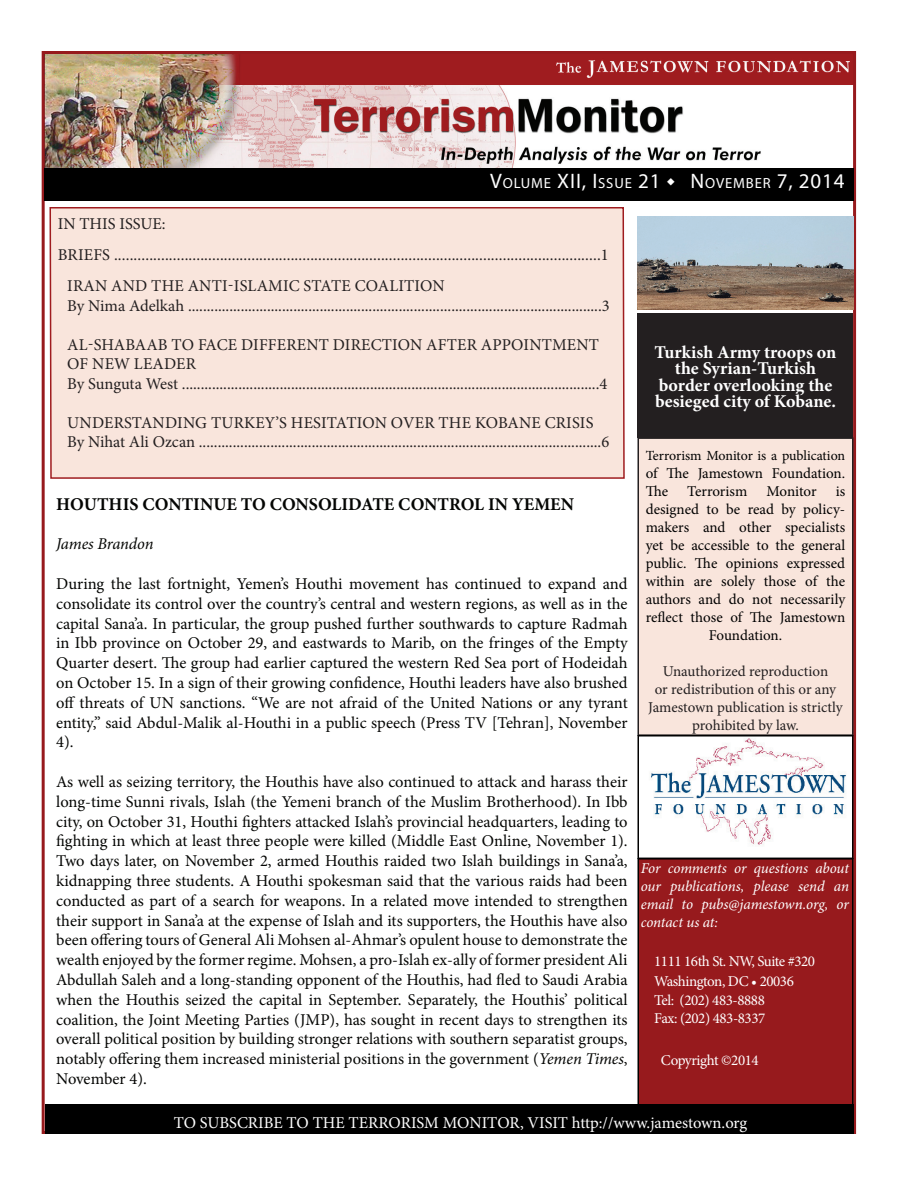
<style>
.page{position:relative;width:918px;height:1188px;background:#fff}
.page>*{position:absolute;margin:0;border:0;box-sizing:border-box;transform-origin:0 0}
.t1{font:21px "Myriad Pro";color:#fff}
.t2{font:700 18px/16.5px "Minion Pro";color:#fff;text-align:center}
.t3{font:700 18px "Minion Pro";color:#040503}
.t4{font:16.5px/19.8px "Minion Pro";color:#040503;text-align:justify}
.t5{font:16.5px/19.5px "Minion Pro";letter-spacing:.01em;color:#231f20}
.t6{font:16.5px "Minion Pro";color:#fff}
.t7{font:italic 16.5px "Minion Pro";letter-spacing:-.015em;color:#040503}
.t8{font:15px/18px "Minion Pro";letter-spacing:-.005em;color:#000}
.t9{font:15px/18px "Minion Pro";letter-spacing:-.005em;color:#231f20;text-align:center}
.t10{font:italic 15px/18px "Minion Pro";letter-spacing:-.005em;color:#fff;text-align:justify}
.t11{font:15px/19.5px "Minion Pro";letter-spacing:-.03em;color:#fff}
.t12{font:14.7px "Myriad Pro";letter-spacing:.055em;color:#fff}
.t13{font:13.95px "Minion Pro";letter-spacing:-.005em;color:#000}
.s1{font-size:21px}
.s2{font-size:14.7px}
.s3{font-style:italic}
</style>
<div class="page">
<img style="left:46px;top:55px;width:806px;height:113px">
<div style="left:638px;top:858px;width:216px;height:252px;background:#971a1d;border:2px solid #000"></div>
<div style="left:44px;top:168px;width:810px;height:33px;background:#000"></div>
<div style="left:45px;top:1104px;width:809px;height:30px;background:#000"></div>
<div style="left:49px;top:207px;width:576px;height:272px;background:#f9e5dc"></div>
<div style="left:638px;top:438px;width:215px;height:297px;background:#f9e5dc"></div>
<div style="left:638px;top:437px;width:216px;height:299px;border:2px solid #231f20"></div>
<img style="left:651px;top:738px;width:195px;height:108px">
<div style="left:638px;top:735px;width:216px;height:124px;border:2px solid #000"></div>
<div style="left:638px;top:313px;width:216px;height:124px;background:#231f20"></div>
<img style="left:638px;top:216px;width:216px;height:93px">
<p class="t12" style="left:490px;top:174px;width:172px"><span class="s1">V</span>OLUME <span class="s1">XII, I</span>SSUE <span class="s1">21</span></p>
<p class="t1" style="left:667px;top:168px;width:179px">◆ N<span class="s2">OVEMBER</span> 7, 2014</p>
<p class="t5" style="left:58px;top:215px;width:109px">IN THIS ISSUE:</p>
<p class="t5" style="left:58px;top:245px;width:553px">BRIEFS ............................................................................................................................1</p>
<p class="t5" style="left:67px;top:276px;width:379px">IRAN AND THE ANTI-ISLAMIC STATE COALITION</p>
<p class="t5" style="left:67px;top:296px;width:544px">By Nima Adelkah ..............................................................................................................3</p>
<p class="t5" style="left:67px;top:335px;width:542px">AL-SHABAAB TO FACE DIFFERENT DIRECTION AFTER APPOINTMENT<br>OF NEW LEADER<br>By Sunguta West ...............................................................................................................4</p>
<p class="t5" style="left:67px;top:413px;width:544px">UNDERSTANDING TURKEY’S HESITATION OVER THE KOBANE CRISIS<br>By Nihat Ali Ozcan ...........................................................................................................6</p>
<p class="t2" style="left:655px;top:344px;width:183px">Turkish Army troops on the Syrian-Turkish border overlooking the besieged city of Kobane.</p>
<p class="t13" style="left:646px;top:446px;width:201px">Terrorism Monitor is a publication</p>
<p class="t8" style="left:646px;top:464px;width:201px">of The Jamestown Foundation.<br>The</p>
<p class="t8" style="left:687px;top:482px;width:62px">Terrorism</p>
<p class="t8" style="left:767px;top:482px;width:52px">Monitor</p>
<p class="t8" style="left:836px;top:482px;width:11px">is</p>
<p class="t8" style="left:646px;top:500px;width:201px">designed to be read by policy-</p>
<p class="t8" style="left:646px;top:518px;width:201px">makers and other specialists</p>
<p class="t8" style="left:646px;top:536px;width:201px">yet be accessible to the general</p>
<p class="t8" style="left:646px;top:554px;width:201px">public. The opinions expressed</p>
<p class="t8" style="left:646px;top:572px;width:201px">within are solely those of the</p>
<p class="t8" style="left:646px;top:590px;width:201px">authors and do not necessarily</p>
<p class="t8" style="left:646px;top:608px;width:201px">reflect those of The Jamestown</p>
<p class="t8" style="left:709px;top:626px;width:75px">Foundation.</p>
<p class="t9" style="left:648px;top:662px;width:196px">Unauthorized reproduction<br>or redistribution of this or any<br>Jamestown publication is strictly prohibited by law.</p>
<p class="t3" style="left:56px;top:491px;width:519px">HOUTHIS CONTINUE TO CONSOLIDATE CONTROL IN YEMEN</p>
<p class="t7" style="left:56px;top:533px;width:99px">James Brandon</p>
<p class="t4" style="left:56px;top:574px;width:573px">During the last fortnight, Yemen’s Houthi movement has continued to expand and consolidate its control over the country’s central and western regions, as well as in the capital Sana’a. In particular, the group pushed further southwards to capture Radmah in Ibb province on October 29, and eastwards to Marib, on the fringes of the Empty Quarter desert. The group had earlier captured the western Red Sea port of Hodeidah on October 15. In a sign of their growing confidence, Houthi leaders have also brushed off threats of UN sanctions. “We are not afraid of the United Nations or any tyrant entity,” said Abdul-Malik al-Houthi in a public speech (Press TV [Tehran], November 4).</p>
<p class="t4" style="left:56px;top:772px;width:573px">As well as seizing territory, the Houthis have also continued to attack and harass their long-time Sunni rivals, Islah (the Yemeni branch of the Muslim Brotherhood). In Ibb city, on October 31, Houthi fighters attacked Islah’s provincial headquarters, leading to fighting in which at least three people were killed (Middle East Online, November 1).<br>Two days later, on November 2, armed Houthis raided two Islah buildings in Sana’a, kidnapping three students. A Houthi spokesman said that the various raids had been conducted as part of a search for weapons. In a related move intended to strengthen their support in Sana’a at the expense of Islah and its supporters, the Houthis have also been offering tours of General Ali Mohsen al-Ahmar’s opulent house to demonstrate the wealth enjoyed by the former regime. Mohsen, a pro-Islah ex-ally of former president Ali Abdullah Saleh and a long-standing opponent of the Houthis, had fled to Saudi Arabia when the Houthis seized the capital in September. Separately, the Houthis’ political coalition, the Joint Meeting Parties (JMP), has sought in recent days to strengthen its overall political position by building stronger relations with southern separatist groups, notably offering them increased ministerial positions in the government (<span class="s3">Yemen Times</span>, November 4).</p>
<p class="t6" style="left:174px;top:1112px;width:575px">TO SUBSCRIBE TO THE TERRORISM MONITOR, VISIT http://www.jamestown.org</p>
<p class="t10" style="left:641px;top:860px;width:210px">For comments or questions about our publications, please send an email to pubs@jamestown.org, or contact us at:</p>
<p class="t11" style="left:654px;top:952px;width:162px">1111 16th St. NW, Suite #320<br>Washington, DC • 20036<br>Tel: (202) 483-8888</p>
<p class="t11" style="left:654px;top:1009px;width:113px">Fax: (202) 483-8337</p>
<p class="t11" style="left:661px;top:1051px;width:99px">Copyright ©2014</p>
</div>
